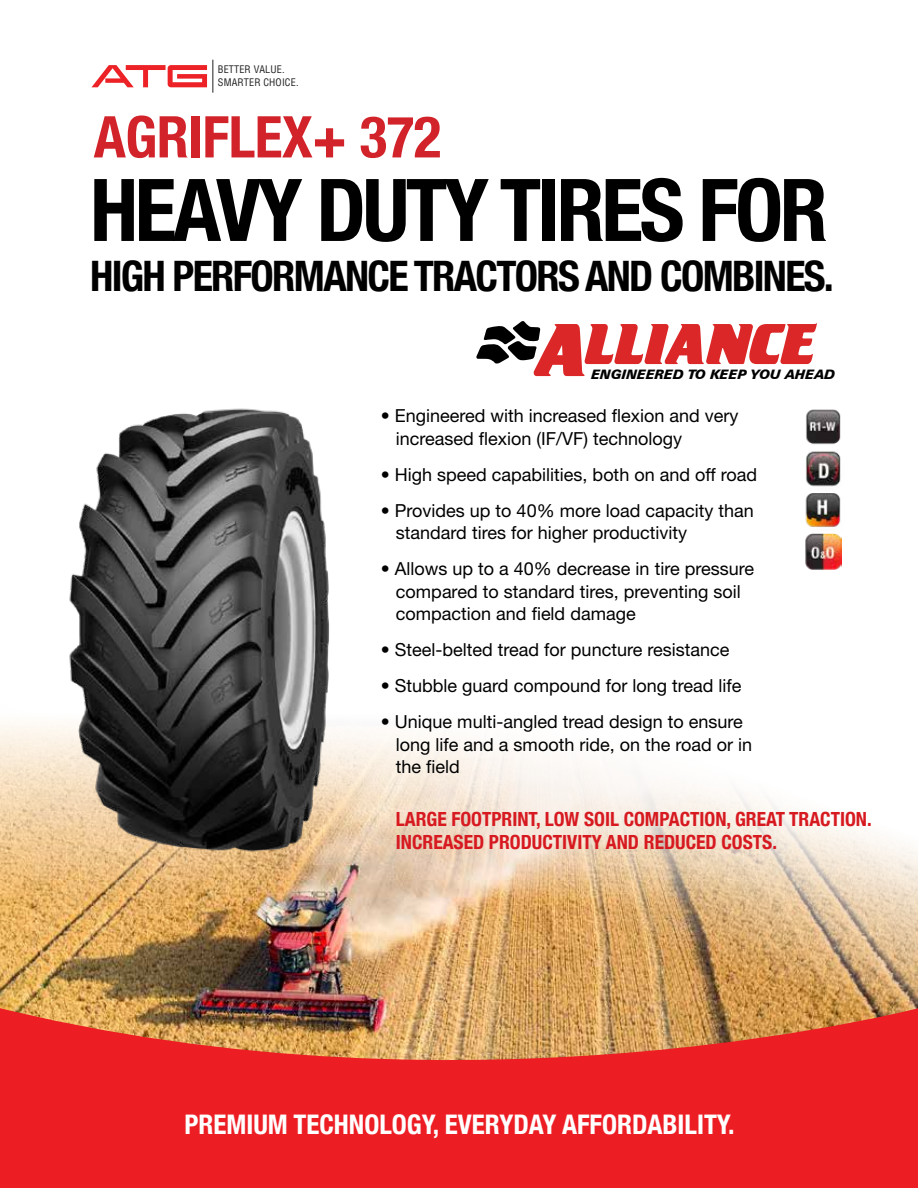
<style>
.page{position:relative;width:918px;height:1188px;background:#fff}
.page>*{position:absolute;margin:0;border:0;box-sizing:border-box;transform-origin:0 0}
.t1{font:700 condensed 86.7px "Helvetica Neue";letter-spacing:-.04em;color:#000}
.t2{font:700 condensed 57.6px "Helvetica Neue";letter-spacing:-.01em;color:#d2232a}
.t3{font:700 condensed 42px "Helvetica Neue";letter-spacing:-.04em;color:#000}
.t4{font:700 condensed 27px "Helvetica Neue";color:#fff}
.t5{font:700 condensed 19.5px/23.4px "Helvetica Neue";color:#d71920}
.t6{font:18px/22.5px "Helvetica Neue LT Std";color:#000}
.t7{font:italic 900 13.05px "Zurich BT";color:#000}
.t8{font:condensed 10.2px/13px "Helvetica";letter-spacing:.015em;color:#231f20}
</style>
<div class="page">
<img style="left:0;top:723px;width:918px;height:282px">
<svg style="left:476px;top:321px;width:341px;height:55px"></svg>
<svg style="left:0;top:1005px;width:918px;height:183px;background:#e4352e"></svg>
<hr style="left:213px;top:60px;width:1px;height:33px;background:#231f20">
<svg style="left:92px;top:65px;width:115px;height:22px"></svg>
<img style="left:805px;top:409px;width:37px;height:132px">
<img style="left:805px;top:534px;width:36px;height:35px">
<img style="left:38px;top:408px;width:343px;height:465px">
<p class="t8" style="left:218px;top:63px;width:82px">BETTER VALUE.<br>SMARTER CHOICE.</p>
<h2 class="t2" style="left:94px;top:89px;width:349px">AGRIFLEX+ 372</h2>
<h1 class="t1" style="left:90px;top:138px;width:739px">HEAVY DUTY TIRES FOR</h1>
<h3 class="t3" style="left:90px;top:242px;width:746px">HIGH PERFORMANCE TRACTORS AND COMBINES.</h3>
<p class="t7" style="left:591px;top:367px;width:245px">ENGINEERED TO KEEP YOU AHEAD</p>
<p class="t6" style="left:396px;top:404px;width:344px;text-indent:-15px">• Engineered with increased flexion and very increased flexion (IF/VF) technology</p>
<p class="t6" style="left:381px;top:463px;width:378px">• High speed capabilities, both on and off road</p>
<p class="t6" style="left:396px;top:499px;width:359px;text-indent:-15px">• Provides up to 40% more load capacity than standard tires for higher productivity</p>
<p class="t6" style="left:396px;top:557px;width:360px;text-indent:-15px">• Allows up to a 40% decrease in tire pressure compared to standard tires, preventing soil compaction and field damage</p>
<p class="t6" style="left:381px;top:638px;width:350px">• Steel-belted tread for puncture resistance</p>
<p class="t6" style="left:381px;top:674px;width:362px">• Stubble guard compound for long tread life</p>
<p class="t6" style="left:396px;top:710px;width:358px;text-indent:-15px">• Unique multi-angled tread design to ensure long life and a smooth ride, on the road or in the field</p>
<p class="t5" style="left:396px;top:806px;width:477px">LARGE FOOTPRINT, LOW SOIL COMPACTION, GREAT TRACTION.<br>INCREASED PRODUCTIVITY AND REDUCED COSTS.</p>
<h3 class="t4" style="left:184px;top:1102px;width:552px">PREMIUM TECHNOLOGY, EVERYDAY AFFORDABILITY.</h3>
</div>
